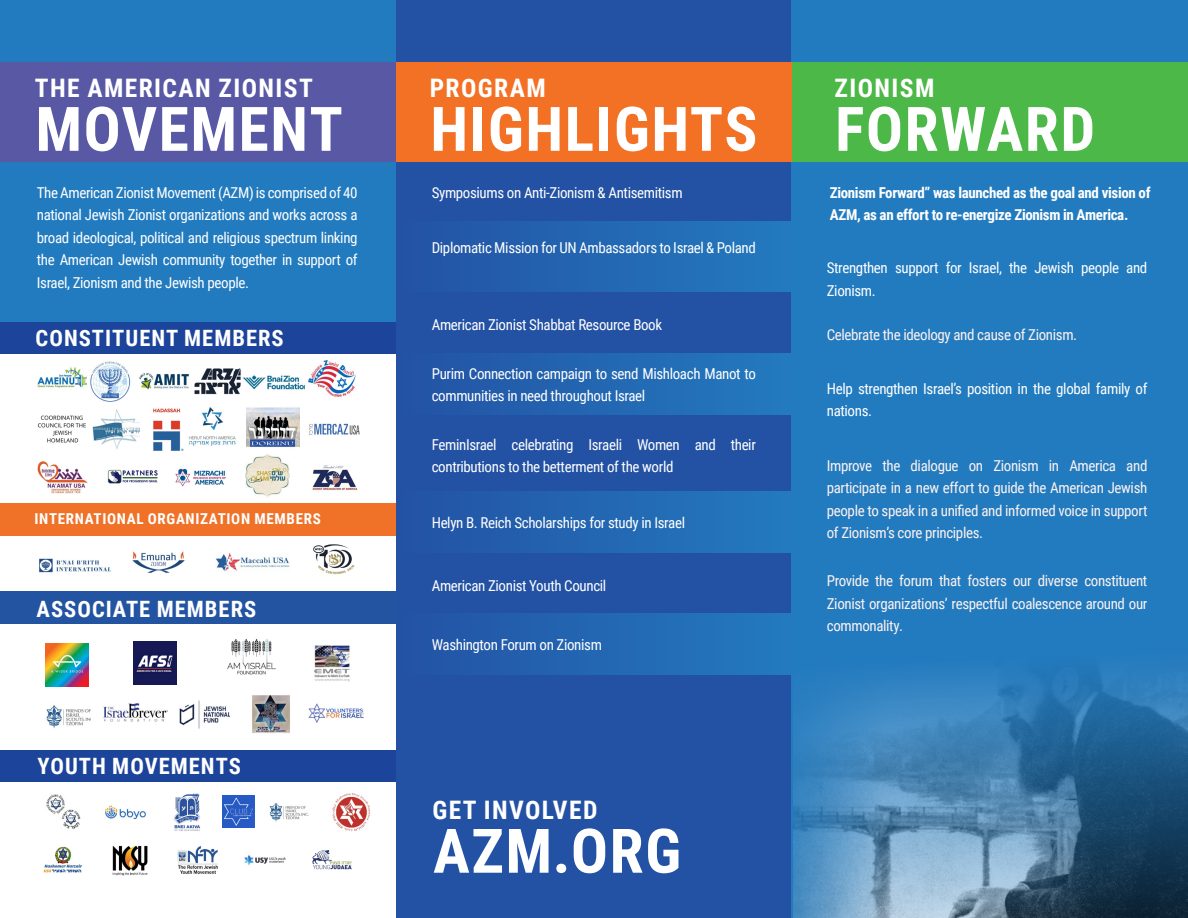
<style>
.page{position:relative;width:1188px;height:918px;background:#fff}
.page>*{position:absolute;margin:0;border:0;box-sizing:border-box;transform-origin:0 0}
.t1{font:700 61.5px "Roboto Condensed";letter-spacing:.025em;color:#fff}
.t2{font:700 25.5px "Roboto Condensed";letter-spacing:.055em;color:#fff}
.Subtitle4{font:700 22.5px "Roboto Condensed";letter-spacing:.045em;color:#fff}
.Subtext3{font:15px/22.5px "Roboto Condensed";letter-spacing:-.025em;color:#fff}
.Text{font:15px/22.5px "Roboto Condensed";letter-spacing:-.025em;color:#fdf2f1;text-align:justify}
.Text-2{font:15px/22.5px "Roboto Condensed";letter-spacing:-.025em;color:#fff}
.Subtext3-2{font:700 15px/22.5px "Roboto Condensed";letter-spacing:-.025em;color:#fff}
.Subtitle4-2{font:700 15px "Roboto Condensed";letter-spacing:.045em;color:#fff}
</style>
<div class="page">
<img style="left:39px;top:558px;width:72px;height:15px">
<img style="left:215px;top:553px;width:75px;height:19px">
<img style="left:308px;top:703px;width:56px;height:20px">
<img style="left:179px;top:700px;width:51px;height:29px">
<img style="left:103px;top:681px;width:64px;height:41px">
<div style="left:0;top:750px;width:409px;height:32px;background:#1c449a"></div>
<div style="left:396px;top:0;width:396px;height:918px;background:#2352a4"></div>
<img style="left:37px;top:367px;width:50px;height:21px">
<img style="left:90px;top:361px;width:41px;height:41px">
<img style="left:139px;top:368px;width:102px;height:27px">
<img style="left:243px;top:375px;width:62px;height:15px">
<img style="left:308px;top:360px;width:48px;height:37px">
<img style="left:37px;top:415px;width:49px;height:28px">
<img style="left:92px;top:409px;width:48px;height:40px">
<img style="left:153px;top:408px;width:31px;height:43px">
<img style="left:189px;top:407px;width:47px;height:39px">
<img style="left:246px;top:407px;width:54px;height:40px">
<img style="left:309px;top:423px;width:51px;height:12px">
<img style="left:37px;top:461px;width:51px;height:33px">
<img style="left:107px;top:469px;width:51px;height:15px">
<img style="left:175px;top:468px;width:51px;height:19px">
<img style="left:245px;top:454px;width:44px;height:43px">
<img style="left:312px;top:465px;width:46px;height:26px">
<div style="left:792px;top:0;width:396px;height:918px;background:#237bbf"></div>
<svg style="left:793px;top:672px;width:395px;height:246px;background:#417aa5"></svg>
<div style="left:0;top:0;width:396px;height:354px;background:#237bbf"></div>
<div style="left:0;top:322px;width:396px;height:32px;background:#1c449a"></div>
<div style="left:0;top:503px;width:396px;height:33px;background:#ef7228"></div>
<div style="left:396px;top:222px;width:396px;height:70px;background:linear-gradient(to right,#2352a4,#237abe)"></div>
<div style="left:0;top:63px;width:396px;height:99px;background:#5958a5"></div>
<div style="left:396px;top:353px;width:396px;height:62px;background:linear-gradient(to right,#2352a4,#237abe)"></div>
<div style="left:396px;top:63px;width:396px;height:99px;background:#f37124"></div>
<div style="left:396px;top:614px;width:396px;height:61px;background:linear-gradient(to right,#2352a4,#237abe)"></div>
<div style="left:396px;top:491px;width:396px;height:62px;background:linear-gradient(to right,#2352a4,#237abe)"></div>
<div style="left:792px;top:63px;width:396px;height:99px;background:#4cb848"></div>
<img style="left:46px;top:643px;width:42px;height:43px">
<img style="left:132px;top:551px;width:53px;height:22px">
<img style="left:313px;top:544px;width:42px;height:31px">
<div style="left:0;top:591px;width:396px;height:33px;background:#2354a2"></div>
<img style="left:134px;top:642px;width:43px;height:43px">
<img style="left:227px;top:639px;width:49px;height:36px">
<img style="left:314px;top:645px;width:36px;height:37px">
<img style="left:46px;top:705px;width:45px;height:23px">
<img style="left:252px;top:695px;width:38px;height:38px">
<img style="left:46px;top:794px;width:35px;height:35px">
<img style="left:105px;top:805px;width:41px;height:15px">
<img style="left:173px;top:793px;width:28px;height:38px">
<img style="left:269px;top:803px;width:40px;height:19px">
<img style="left:332px;top:793px;width:38px;height:38px">
<img style="left:43px;top:846px;width:39px;height:27px">
<img style="left:112px;top:845px;width:36px;height:31px">
<img style="left:177px;top:846px;width:41px;height:28px">
<img style="left:244px;top:855px;width:42px;height:11px">
<img style="left:312px;top:850px;width:40px;height:20px">
<img style="left:223px;top:796px;width:31px;height:31px">
<p class="t2" style="left:35px;top:70px;width:280px">THE AMERICAN ZIONIST</p>
<p class="t1" style="left:35px;top:86px;width:309px">MOVEMENT</p>
<p class="Subtext3" style="left:37px;top:180px;width:322px;text-align:justify">The American Zionist Movement (AZM) is comprised of 40 national Jewish Zionist organizations and works across a broad ideological, political and religious spectrum linking the American Jewish community together in support of Israel, Zionism and the Jewish people.</p>
<p class="Subtitle4" style="left:36px;top:322px;width:250px">CONSTITUENT MEMBERS</p>
<p class="Subtitle4-2" style="left:35px;top:508px;width:288px">INTERNATIONAL ORGANIZATION MEMBERS</p>
<p class="Subtitle4" style="left:37px;top:593px;width:221px">ASSOCIATE MEMBERS</p>
<p class="Subtitle4" style="left:37px;top:750px;width:205px">YOUTH MOVEMENTS</p>
<p class="t2" style="left:430px;top:70px;width:118px">PROGRAM</p>
<p class="t1" style="left:430px;top:86px;width:329px">HIGHLIGHTS</p>
<p class="Subtext3" style="left:432px;top:180px;width:252px">Symposiums on Anti-Zionism &amp; Antisemitism</p>
<p class="Subtext3" style="left:432px;top:236px;width:326px">Diplomatic Mission for UN Ambassadors to Israel &amp; Poland</p>
<p class="Subtext3" style="left:432px;top:313px;width:232px">American Zionist Shabbat Resource Book</p>
<p class="Subtext3" style="left:432px;top:362px;width:326px">Purim Connection campaign to send Mishloach Manot to communities in need throughout Israel</p>
<p class="Subtext3" style="left:432px;top:432px;width:326px">FeminIsrael celebrating Israeli Women and their contributions to the betterment of the world</p>
<p class="Subtext3" style="left:432px;top:511px;width:255px">Helyn B. Reich Scholarships for study in Israel</p>
<p class="Subtext3" style="left:432px;top:574px;width:176px">American Zionist Youth Council</p>
<p class="Subtext3" style="left:432px;top:633px;width:172px">Washington Forum on Zionism</p>
<p class="t2" style="left:432px;top:792px;width:167px">GET INVOLVED</p>
<p class="t1" style="left:433px;top:808px;width:250px">AZM.ORG</p>
<p class="t2" style="left:834px;top:70px;width:101px">ZIONISM</p>
<p class="t1" style="left:835px;top:86px;width:262px">FORWARD</p>
<p class="Subtext3-2" style="left:830px;top:180px;width:322px">Zionism Forward” was launched as the goal and vision of<br>AZM, as an effort to re-energize Zionism in America.</p>
<p class="Text-2" style="left:827px;top:256px;width:322px">Strengthen support for Israel, the Jewish people and<br>Zionism.</p>
<p class="Text" style="left:827px;top:323px;width:252px">Celebrate the ideology and cause of Zionism.</p>
<p class="Text-2" style="left:827px;top:376px;width:322px">Help strengthen Israel’s position in the global family of nations.</p>
<p class="Text" style="left:827px;top:454px;width:322px">Improve the dialogue on Zionism in America and participate in a new effort to guide the American Jewish people to speak in a unified and informed voice in support of Zionism’s core principles.</p>
<p class="Text" style="left:827px;top:569px;width:322px">Provide the forum that fosters our diverse constituent Zionist organizations’ respectful coalescence around our commonality.</p>
</div>
